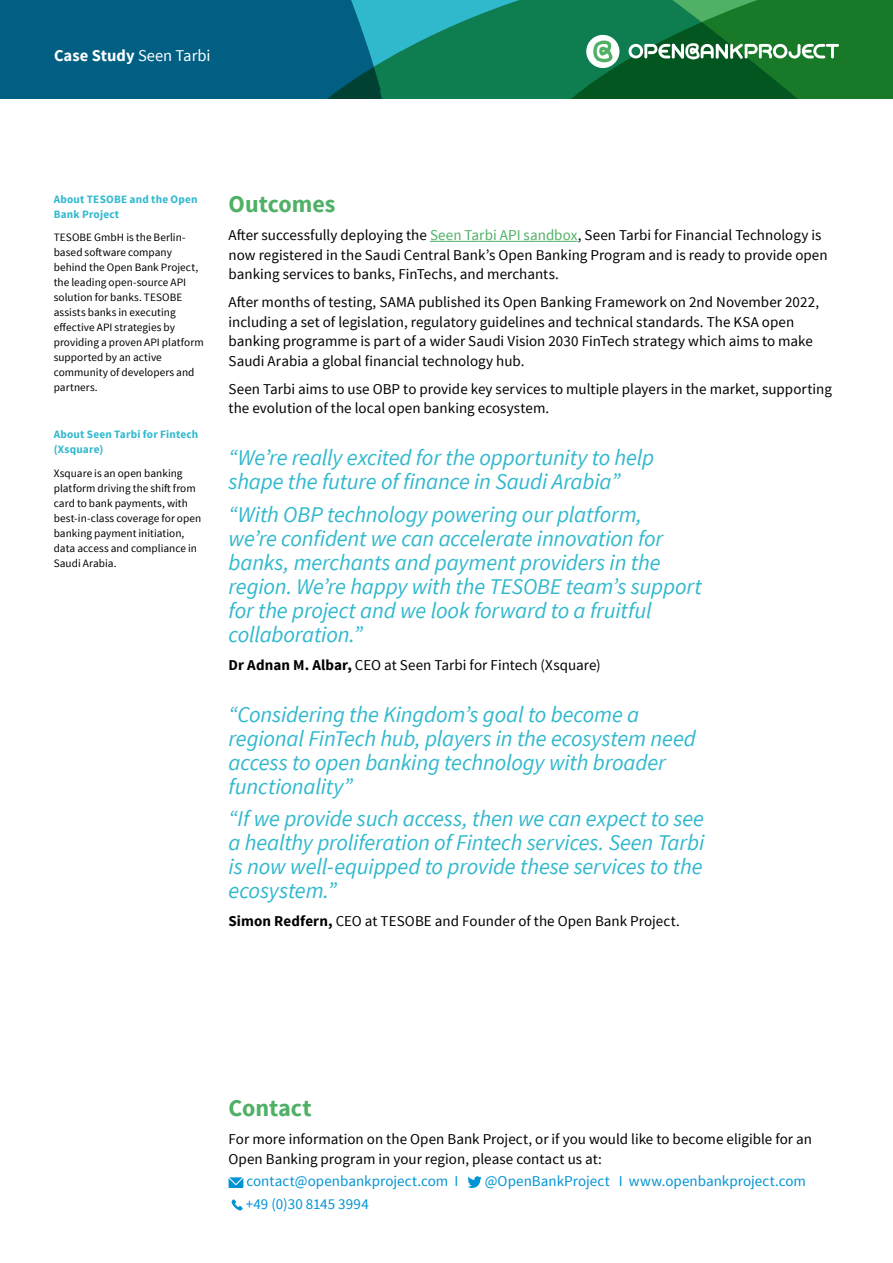
<style>
.page{position:relative;width:893px;height:1263px;background:#fff}
.page>*{position:absolute;margin:0;border:0;box-sizing:border-box;transform-origin:0 0}
.t1{font:700 24px "Source Sans Pro";letter-spacing:-.005em;color:#4fb066}
.t2{font:italic 22.5px/24px "Source Sans Pro";letter-spacing:-.01em;color:#30b8cc}
.t3{font:700 16.5px "Source Sans Pro";color:#fff}
.t4{font:15px/19.5px "Source Sans Pro";color:#000}
.t5{font:15px "Source Sans Pro";letter-spacing:.005em;color:#0094d4}
.t6{font:11.25px/15px "Source Sans Pro";letter-spacing:.005em;color:#000}
.t7{font:700 11.25px/15px "Source Sans Pro";letter-spacing:.015em;color:#31b9ce}
.s1{font-weight:400}
.s2{color:#4fb066}
.s3{font-weight:700}
</style>
<div class="page">
<div style="left:0;top:0;width:323px;height:99px;background:#015f84"></div>
<svg style="left:323px;top:0;width:245px;height:99px;fill:#0e7e51"></svg>
<hr style="left:430px;top:241px;width:148px;height:1px;background:#4fb066">
<svg style="left:229px;top:1177px;width:14px;height:11px"></svg>
<svg style="left:467px;top:1176px;width:15px;height:12px"></svg>
<svg style="left:231px;top:1199px;width:12px;height:12px"></svg>
<svg style="left:568px;top:0;width:325px;height:99px"></svg>
<p class="t3" style="left:54px;top:45px;width:158px">Case Study <span class="s1">Seen Tarbi</span></p>
<p class="t7" style="left:54px;top:192px;width:145px">About TESOBE and the Open<br>Bank Project</p>
<p class="t6" style="left:54px;top:230px;width:152px">TESOBE GmbH is the Berlin&shy;based software company behind the Open Bank Project, the leading open-source API solution for banks. TESOBE assists banks in executing effective API strategies by providing a proven API platform supported by an active community of developers and partners.</p>
<p class="t7" style="left:54px;top:427px;width:146px">About Seen Tarbi for Fintech (Xsquare)</p>
<p class="t6" style="left:54px;top:466px;width:149px">Xsquare is an open banking platform driving the shift from card to bank payments, with best-in-class coverage for open banking payment initiation, data access and compliance in<br>Saudi Arabia.</p>
<h1 class="t1" style="left:229px;top:189px;width:108px">Outcomes</h1>
<p class="t4" style="left:229px;top:226px;width:601px">After successfully deploying the <span class="s2">Seen Tarbi API sandbox</span>, Seen Tarbi for Financial Technology is now registered in the Saudi Central Bank’s Open Banking Program and is ready to provide open banking services to banks, FinTechs, and merchants.</p>
<p class="t4" style="left:229px;top:293px;width:592px">After months of testing, SAMA published its Open Banking Framework on 2nd November 2022, including a set of legislation, regulatory guidelines and technical standards. The KSA open banking programme is part of a wider Saudi Vision 2030 FinTech strategy which aims to make Saudi Arabia a global financial technology hub.</p>
<p class="t4" style="left:229px;top:379px;width:605px">Seen Tarbi aims to use OBP to provide key services to multiple players in the market, supporting the evolution of the local open banking ecosystem.</p>
<h2 class="t2" style="left:229px;top:446px;width:427px">“We’re really excited for the opportunity to help shape the future of finance in Saudi Arabia”</h2>
<p class="t2" style="left:229px;top:502px;width:475px">“With OBP technology powering our platform,<br>we’re confident we can accelerate innovation for banks, merchants and payment providers in the region. We’re happy with the TESOBE team’s support for the project and we look forward to a fruitful collaboration.”</p>
<p class="t4" style="left:229px;top:655px;width:374px"><span class="s3">Dr Adnan M. Albar,</span> CEO at Seen Tarbi for Fintech (Xsquare)</p>
<h2 class="t2" style="left:229px;top:702px;width:469px">“Considering the Kingdom’s goal to become a regional FinTech hub, players in the ecosystem need access to open banking technology with broader functionality”</h2>
<h2 class="t2" style="left:229px;top:807px;width:477px;text-align:justify">“If we provide such access, then we can expect to see a healthy proliferation of Fintech services. Seen Tarbi is now well-equipped to provide these services to the ecosystem.”</h2>
<p class="t4" style="left:229px;top:912px;width:453px"><span class="s3">Simon Redfern,</span> CEO at TESOBE and Founder of the Open Bank Project.</p>
<h1 class="t1" style="left:229px;top:1093px;width:85px">Contact</h1>
<p class="t4" style="left:229px;top:1130px;width:585px">For more information on the Open Bank Project, or if you would like to become eligible for an<br>Open Banking program in your region, please contact us at:</p>
<p class="t5" style="left:246px;top:1172px;width:213px">contact@openbankproject.com I</p>
<p class="t5" style="left:485px;top:1172px;width:323px">@OpenBankProject I www.openbankproject.com</p>
<p class="t5" style="left:246px;top:1195px;width:125px">+49 (0)30 8145 3994</p>
</div>
